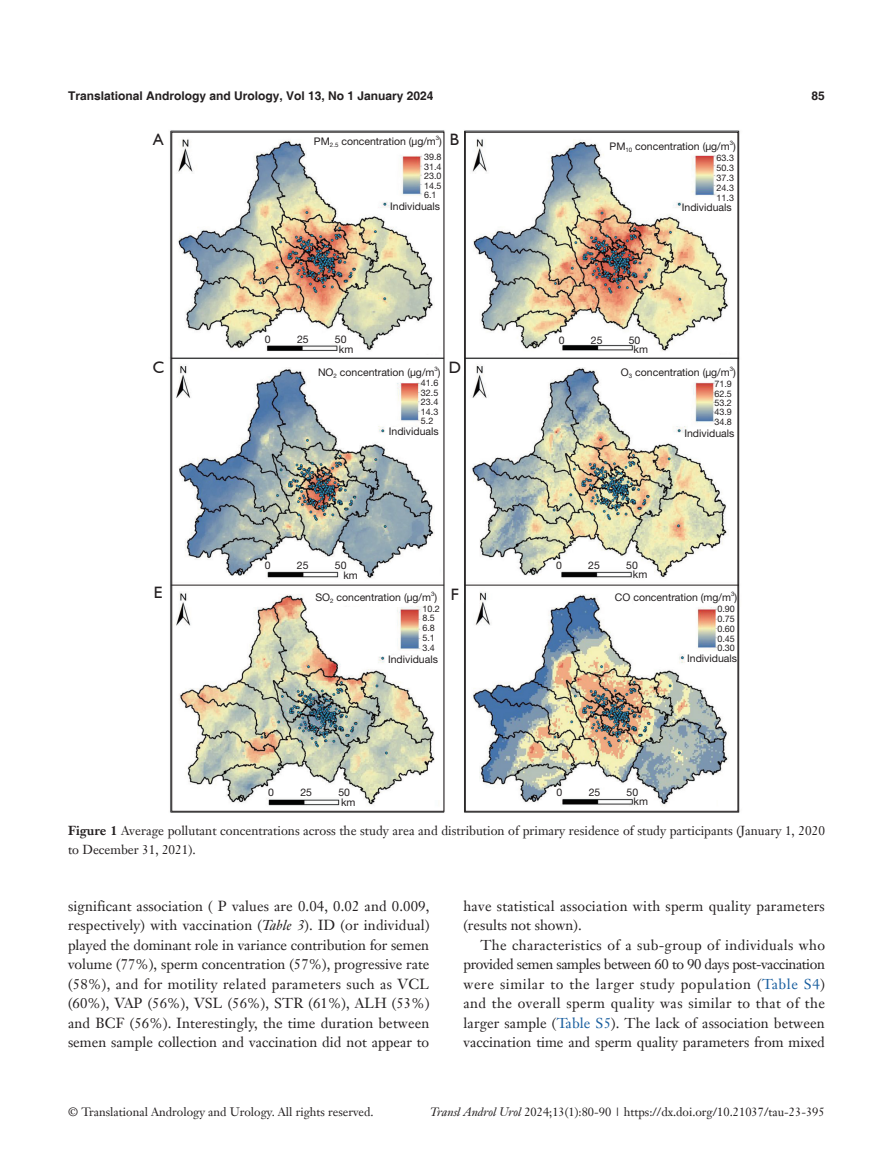
<style>
.page{position:relative;width:893px;height:1170px;background:#fff}
.page>*{position:absolute;margin:0;border:0;box-sizing:border-box;transform-origin:0 0}
.Cite{font:16.5px "Humanist 521 BT";color:#231f20}
.t1{font:14.25px/19.5px "Janson Text LT";color:#231f20;text-align:justify}
.t2{font:12.75px/19.5px "Janson Text LT";color:#231f20}
.t3{font:12px "Janson Text LT";color:#231f20}
.t4{font:700 12px "Helvetica";color:#231f20}
.t5{font:10.5px "Helvetica Neue LT Pro";color:#231f20}
.t6{font:9px "Helvetica Neue LT Pro";color:#231f20}
.t7{font:6.15px "Helvetica Neue LT Pro";color:#231f20}
.s1{font-weight:700}
.s2{font-style:italic}
.s3{color:#175d9e}
</style>
<div class="page">
<img style="left:170px;top:130px;width:570px;height:683px">
<div style="left:446px;top:131px;width:17px;height:17px;background:#fff"></div>
<div style="left:446px;top:358px;width:17px;height:17px;background:#fff"></div>
<div style="left:446px;top:585px;width:17px;height:17px;background:#fff"></div>
<div style="left:171px;top:132px;width:273px;height:679px;border:1px solid #231f20"></div>
<div style="left:465px;top:132px;width:273px;height:679px;border:1px solid #231f20"></div>
<p class="t4" style="left:68px;top:88px;width:367px">Translational Andrology and Urology, Vol 13, No 1 January 2024</p>
<p class="t4" style="left:812px;top:88px;width:15px">85</p>
<p class="Cite" style="left:153px;top:129px;width:12px">A</p>
<p class="Cite" style="left:450px;top:129px;width:11px">B</p>
<p class="t7" style="left:436px;top:134px;width:5px">3</p>
<p class="t5" style="left:314px;top:135px;width:130px">PM<sub>2.5</sub> concentration (μg/m )</p>
<p class="t6" style="left:424px;top:151px;width:19px">39.8</p>
<p class="t6" style="left:424px;top:161px;width:19px">31.4</p>
<p class="t6" style="left:424px;top:170px;width:19px">23.0</p>
<p class="t6" style="left:424px;top:180px;width:19px">14.5</p>
<p class="t6" style="left:424px;top:189px;width:14px">6.1</p>
<p class="t5" style="left:390px;top:200px;width:51px">Individuals</p>
<p class="t7" style="left:730px;top:139px;width:5px">3</p>
<p class="t5" style="left:610px;top:140px;width:128px">PM<sub>10</sub> concentration (μg/m )</p>
<p class="t6" style="left:716px;top:152px;width:19px">63.3</p>
<p class="t6" style="left:716px;top:162px;width:19px">50.3</p>
<p class="t6" style="left:716px;top:172px;width:19px">37.3</p>
<p class="t6" style="left:716px;top:182px;width:19px">24.3</p>
<p class="t6" style="left:716px;top:192px;width:19px">11.3</p>
<p class="t5" style="left:682px;top:201px;width:51px">Individuals</p>
<p class="t5" style="left:265px;top:333px;width:7px">0</p>
<p class="t5" style="left:297px;top:333px;width:13px">25</p>
<p class="t5" style="left:335px;top:333px;width:13px">50</p>
<p class="t5" style="left:339px;top:342px;width:16px">km</p>
<p class="t5" style="left:559px;top:333px;width:7px">0</p>
<p class="t5" style="left:591px;top:333px;width:13px">25</p>
<p class="t5" style="left:629px;top:333px;width:13px">50</p>
<p class="t5" style="left:634px;top:342px;width:16px">km</p>
<p class="Cite" style="left:153px;top:357px;width:13px">C</p>
<p class="Cite" style="left:449px;top:357px;width:14px">D</p>
<p class="t7" style="left:434px;top:365px;width:5px">3</p>
<p class="t5" style="left:318px;top:366px;width:124px">NO<sub>2</sub> concentration (μg/m )</p>
<p class="t6" style="left:421px;top:377px;width:19px">41.6</p>
<p class="t6" style="left:421px;top:387px;width:19px">32.5</p>
<p class="t6" style="left:421px;top:396px;width:19px">23.4</p>
<p class="t6" style="left:421px;top:406px;width:19px">14.3</p>
<p class="t6" style="left:421px;top:415px;width:14px">5.2</p>
<p class="t7" style="left:730px;top:365px;width:5px">3</p>
<p class="t5" style="left:621px;top:366px;width:116px">O<sub>3</sub> concentration (μg/m )</p>
<p class="t6" style="left:714px;top:378px;width:19px">71.9</p>
<p class="t6" style="left:714px;top:388px;width:19px">62.5</p>
<p class="t6" style="left:714px;top:397px;width:19px">53.2</p>
<p class="t6" style="left:714px;top:406px;width:19px">43.9</p>
<p class="t6" style="left:714px;top:416px;width:19px">34.8</p>
<p class="t5" style="left:389px;top:424px;width:51px">Individuals</p>
<p class="t5" style="left:684px;top:426px;width:51px">Individuals</p>
<p class="t5" style="left:265px;top:558px;width:7px">0</p>
<p class="t5" style="left:297px;top:558px;width:13px">25</p>
<p class="t5" style="left:335px;top:558px;width:13px">50</p>
<p class="t5" style="left:343px;top:568px;width:16px">km</p>
<p class="t5" style="left:556px;top:558px;width:7px">0</p>
<p class="t5" style="left:588px;top:558px;width:13px">25</p>
<p class="t5" style="left:626px;top:558px;width:13px">50</p>
<p class="t5" style="left:633px;top:568px;width:16px">km</p>
<p class="Cite" style="left:154px;top:582px;width:10px">E</p>
<p class="Cite" style="left:451px;top:584px;width:10px">F</p>
<p class="t7" style="left:431px;top:590px;width:5px">3</p>
<p class="t5" style="left:315px;top:591px;width:123px">SO<sub>2</sub> concentration (μg/m )</p>
<p class="t6" style="left:422px;top:602px;width:19px">10.2</p>
<p class="t6" style="left:422px;top:612px;width:14px">8.5</p>
<p class="t6" style="left:422px;top:622px;width:14px">6.8</p>
<p class="t6" style="left:422px;top:632px;width:14px">5.1</p>
<p class="t6" style="left:422px;top:642px;width:14px">3.4</p>
<p class="t7" style="left:731px;top:590px;width:5px">3</p>
<p class="t5" style="left:615px;top:591px;width:124px">CO concentration (mg/m )</p>
<p class="t6" style="left:717px;top:603px;width:19px">0.90</p>
<p class="t6" style="left:717px;top:613px;width:19px">0.75</p>
<p class="t6" style="left:717px;top:623px;width:19px">0.60</p>
<p class="t6" style="left:717px;top:632px;width:19px">0.45</p>
<p class="t6" style="left:717px;top:642px;width:19px">0.30</p>
<p class="t5" style="left:388px;top:652px;width:51px">Individuals</p>
<p class="t5" style="left:687px;top:651px;width:51px">Individuals</p>
<p class="t5" style="left:268px;top:785px;width:7px">0</p>
<p class="t5" style="left:300px;top:785px;width:13px">25</p>
<p class="t5" style="left:338px;top:785px;width:13px">50</p>
<p class="t5" style="left:341px;top:796px;width:16px">km</p>
<p class="t5" style="left:557px;top:785px;width:7px">0</p>
<p class="t5" style="left:589px;top:785px;width:13px">25</p>
<p class="t5" style="left:627px;top:785px;width:13px">50</p>
<p class="t5" style="left:634px;top:794px;width:16px">km</p>
<p class="t2" style="left:68px;top:820px;width:758px"><span class="s1">Figure 1</span> Average pollutant concentrations across the study area and distribution of primary residence of study participants (January 1, 2020 to December 31, 2021).</p>
<p class="t1" style="left:68px;top:895px;width:363px">significant association ( P values are 0.04, 0.02 and 0.009, respectively) with vaccination (<span class="s2">Table 3</span>). ID (or individual) played the dominant role in variance contribution for semen volume (77%), sperm concentration (57%), progressive rate (58%), and for motility related parameters such as VCL (60%), VAP (56%), VSL (56%), STR (61%), ALH (53%) and BCF (56%). Interestingly, the time duration between semen sample collection and vaccination did not appear to</p>
<p class="t1" style="left:463px;top:895px;width:363px">have statistical association with sperm quality parameters (results not shown).</p>
<p class="t1" style="left:463px;top:934px;width:363px;text-indent:17px">The characteristics of a sub-group of individuals who provided semen samples between 60 to 90 days post-vaccination were similar to the larger study population (<span class="s3">Table S4</span>) and the overall sperm quality was similar to that of the larger sample (<span class="s3">Table S5</span>). The lack of association between vaccination time and sperm quality parameters from mixed</p>
<p class="t3" style="left:68px;top:1104px;width:307px">© Translational Andrology and Urology. All rights reserved.</p>
<p class="t3" style="left:430px;top:1104px;width:396px"><span class="s2">Transl Androl Urol</span> 2024;13(1):80-90 | https://dx.doi.org/10.21037/tau-23-395</p>
</div>
